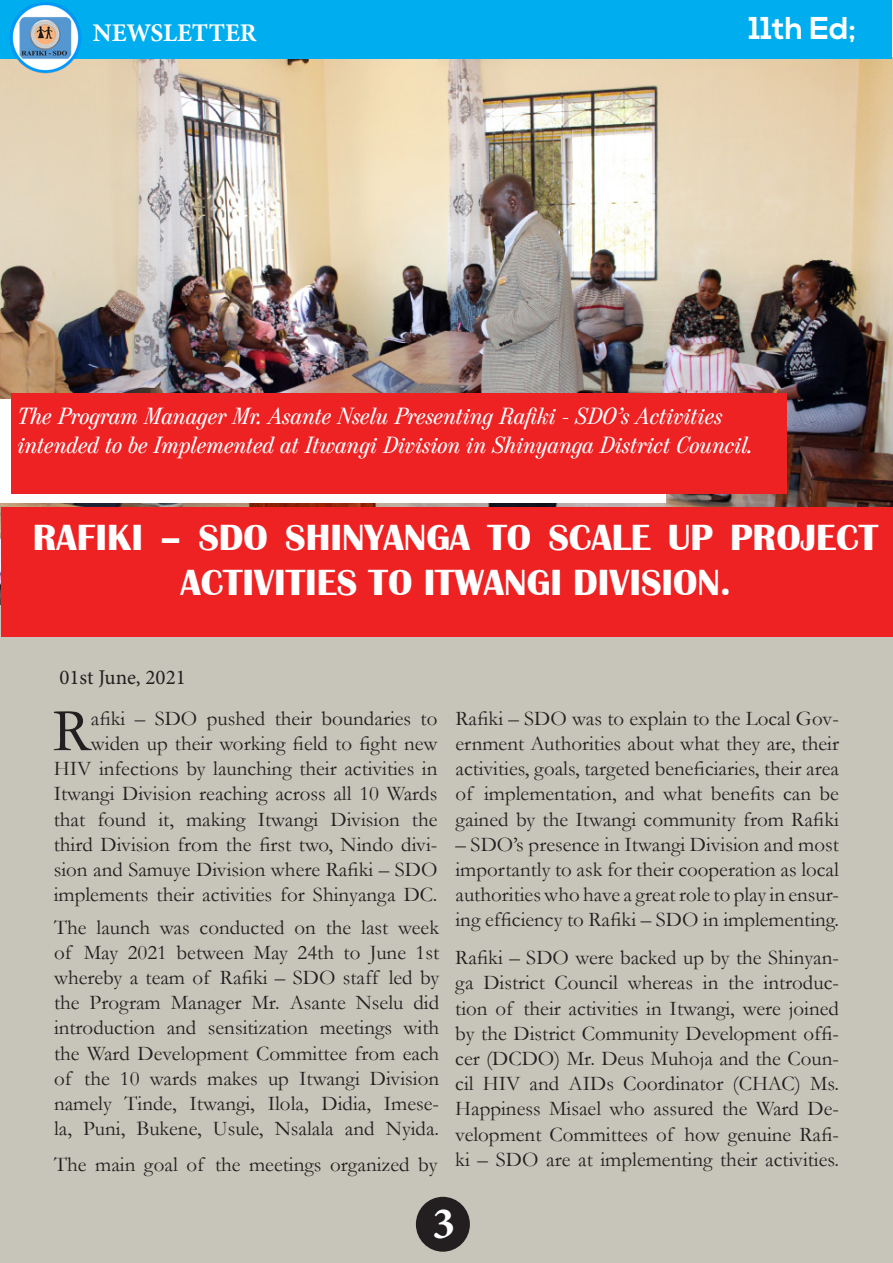
<style>
.page{position:relative;width:893px;height:1263px;background:#fff}
.page>*{position:absolute;margin:0;border:0;box-sizing:border-box;transform-origin:0 0}
.t1{font:61.35px "Garamond";color:#231f20}
.t2{font:45px "Minion Variable Concept";color:#fff}
.t3{font:700 37.5px/45px "Britannic";color:#fff;text-align:center}
.t4{font:700 31.5px "Nexa";color:#fff}
.t5{font:700 25.5px "Minion Pro";color:#fff}
.t6{font:italic 24px/28.8px "Heneczek";color:#fff}
.t7{font:21px/25.2px "Garamond";color:#231f20;text-align:justify}
.t8{font:21px "Minion Pro";color:#231f20}
</style>
<div class="page">
<div style="left:0;top:600px;width:893px;height:663px;background:#c7c5b9"></div>
<img style="left:0;top:58px;width:893px;height:547px">
<div style="left:2px;top:507px;width:891px;height:129px;background:#ee2123"></div>
<div style="left:1px;top:1px;width:891px;height:58px;background:#00aeef"></div>
<div style="left:416px;top:1197px;width:54px;height:55px;background:#231f20;border-radius:50%"></div>
<img style="left:9px;top:0;width:73px;height:75px">
<div style="left:0;top:399px;width:665px;height:103px;background:#fff"></div>
<div style="left:11px;top:393px;width:776px;height:101px;background:#ee2123"></div>
<p class="t5" style="left:93px;top:15px;width:165px">NEWSLETTER</p>
<p class="t4" style="left:749px;top:10px;width:109px">11th Ed;</p>
<p class="t6" style="left:17px;top:403px;width:736px">The Program Manager Mr. Asante Nselu Presenting Rafiki - SDO’s Activities intended to be Implemented at Itwangi Division in Shinyanga District Council.</p>
<p class="t3" style="left:33px;top:516px;width:847px">RAFIKI – SDO SHINYANGA TO SCALE UP PROJECT<br>ACTIVITIES TO ITWANGI DIVISION.</p>
<p class="t8" style="left:59px;top:665px;width:128px">01st June, 2021</p>
<p class="t7" style="left:54px;top:705px;width:385px;text-align:right">afiki – SDO pushed their boundaries to widen up their working field to fight new HIV infections by launching their activities in Itwangi Division reaching across all 10 Wards that found it, making Itwangi Division the third Division from the first two, Nindo divi&shy;sion and Samuye Division where Rafiki – SDO implements their activities for Shinyanga DC.</p>
<p class="t7" style="left:455px;top:705px;width:385px">Rafiki – SDO was to explain to the Local Gov&shy;ernment Authorities about what they are, their activities, goals, targeted beneficiaries, their area of implementation, and what benefits can be gained by the Itwangi community from Rafiki</p>
<p class="t1" style="left:52px;top:689px;width:40px">R</p>
<p class="t7" style="left:455px;top:831px;width:385px">– SDO’s presence in Itwangi Division and most importantly to ask for their cooperation as local authorities who have a great role to play in ensur&shy;ing efficiency to Rafiki – SDO in implementing.</p>
<p class="t7" style="left:54px;top:914px;width:387px">The launch was conducted on the last week of May 2021 between May 24th to June 1st whereby a team of Rafiki – SDO staff led by the Program Manager Mr. Asante Nselu did introduction and sensitization meetings with the Ward Development Committee from each of the 10 wards makes up Itwangi Division namely Tinde, Itwangi, Ilola, Didia, Imese&shy;la, Puni, Bukene, Usule, Nsalala and Nyida.</p>
<p class="t7" style="left:455px;top:944px;width:385px">Rafiki – SDO were backed up by the Shinyan&shy;ga District Council whereas in the introduc&shy;tion of their activities in Itwangi, were joined by the District Community Development offi&shy;cer (DCDO) Mr. Deus Muhoja and the Coun&shy;cil HIV and AIDs Coordinator (CHAC) Ms.<br>Happiness Misael who assured the Ward De&shy;velopment Committees of how genuine Rafi&shy;ki – SDO are at implementing their activities.</p>
<p class="t7" style="left:54px;top:1151px;width:385px">The main goal of the meetings organized by</p>
<p class="t2" style="left:432px;top:1192px;width:23px">3</p>
</div>
